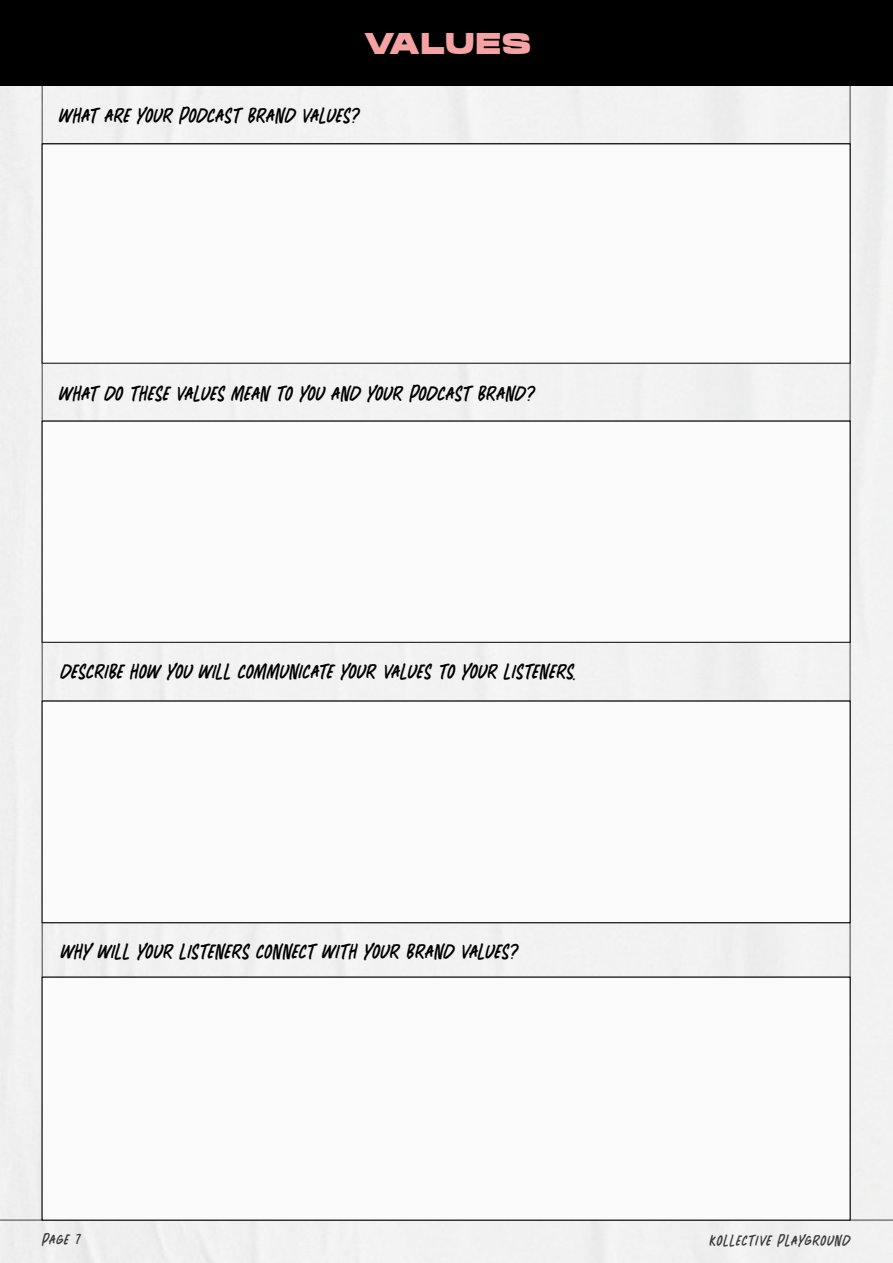
<style>
.page{position:relative;width:893px;height:1263px;background:#fff}
.page>*{position:absolute;margin:0;border:0;box-sizing:border-box;transform-origin:0 0}
.t1{font:700 30px "Hanson";letter-spacing:.03em;color:#f4a2a4}
.t2{font:22.5px "ANTISOCIAL Regular";letter-spacing:.01em;color:#000}
.t3{font:16.5px "ANTISOCIAL Regular";letter-spacing:.05em;color:#000}
</style>
<div class="page">
<div style="left:0;top:86px;width:893px;height:1177px;background:#f1f1f1"></div>
<hr style="left:0;top:85px;width:893px;height:1px;background:#000">
<div style="left:0;top:0;width:893px;height:85px;background:#000"></div>
<div style="left:42px;top:144px;width:808px;height:219px;background:#fbfbfb"></div>
<div style="left:42px;top:421px;width:808px;height:221px;background:#fbfbfb"></div>
<div style="left:42px;top:421px;width:808px;height:222px;border:1px solid #000"></div>
<div style="left:42px;top:701px;width:808px;height:222px;background:#fbfbfb"></div>
<div style="left:42px;top:701px;width:808px;height:222px;border:1px solid #000"></div>
<div style="left:42px;top:977px;width:808px;height:243px;background:#fbfbfb"></div>
<h1 class="t1" style="left:364px;top:26px;width:169px">VALUES</h1>
<p class="t2" style="left:60px;top:105px;width:301px">WHAT ARE YOUR PODCAST BRAND VALUES?</p>
<p class="t2" style="left:60px;top:383px;width:477px">WHAT DO THESE VALUES MEAN TO YOU AND YOUR PODCAST BRAND?</p>
<p class="t2" style="left:61px;top:662px;width:518px">DESCRIBE HOW YOU WILL COMMUNICATE YOUR VALUES TO YOUR LISTENERS.</p>
<p class="t2" style="left:61px;top:941px;width:459px">WHY WILL YOUR LISTENERS CONNECT WITH YOUR BRAND VALUES?</p>
<p class="t3" style="left:43px;top:1232px;width:39px">PAGE 7</p>
<p class="t3" style="left:710px;top:1233px;width:142px">KOLLECTIVE PLAYGROUND</p>
</div>
